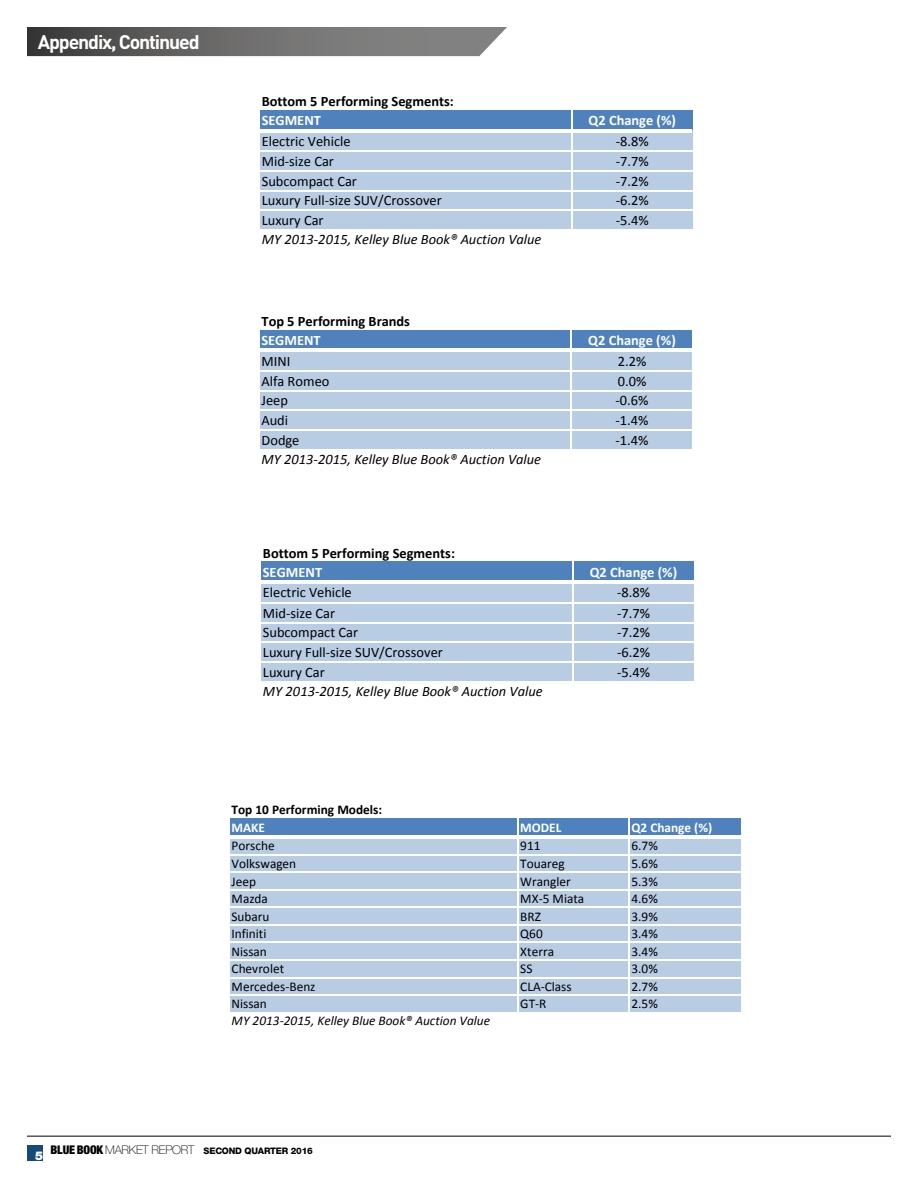
<style>
.page{position:relative;width:918px;height:1188px;background:#fff}
.page>*{position:absolute;margin:0;border:0;box-sizing:border-box;transform-origin:0 0}
.t1{font:700 19.5px "DINOT";letter-spacing:-.06em;color:#fff}
.t2{font:14.4px "Calibri";color:#000}
.t3{font:italic 14.4px "Calibri";color:#000}
.t4{font:700 14.4px "Calibri";color:#000}
.t5{font:700 14.4px "Calibri";color:#fff}
.t6{font:13.35px "Calibri";color:#000}
.t7{font:italic 13.35px "Calibri";color:#000}
.t8{font:700 13.35px "Calibri";color:#000}
.t9{font:700 13.35px "Calibri";color:#fff}
.t10{font:900 12px "Helvetica Neue LT Std";color:#fff}
.t11{font:800 9px "Helvetica Neue LT Std";letter-spacing:-.02em;color:#000}
.s1{font-weight:900;font-stretch:condensed;font-size:12px}
.s2{font-weight:100;font-size:12px}
</style>
<div class="page">
<hr style="left:27px;top:1136px;width:864px;height:1px;background:#000">
<div style="left:27px;top:1145px;width:16px;height:16px;background:#174a7c"></div>
<svg style="left:27px;top:27px;width:480px;height:29px;background:#6d6c6c"></svg>
<div style="left:260px;top:110px;width:432px;height:21px;background:#4f81bd"></div>
<div style="left:260px;top:131px;width:432px;height:99px;background:#b8cce4"></div>
<svg style="left:571px;top:110px;width:1px;height:19px"></svg>
<hr style="left:571px;top:132px;width:1px;height:99px;background:#fff">
<hr style="left:259px;top:129px;width:433px;height:3px;background:#fff">
<hr style="left:260px;top:151px;width:432px;height:1px;background:#fff">
<hr style="left:260px;top:170px;width:432px;height:2px;background:#fff">
<hr style="left:260px;top:190px;width:432px;height:1px;background:#fff">
<hr style="left:260px;top:210px;width:432px;height:1px;background:#fff">
<div style="left:260px;top:330px;width:432px;height:21px;background:#4f81bd"></div>
<div style="left:260px;top:350px;width:432px;height:100px;background:#b8cce4"></div>
<svg style="left:571px;top:330px;width:1px;height:18px"></svg>
<hr style="left:571px;top:352px;width:1px;height:99px;background:#fff">
<hr style="left:258px;top:348px;width:434px;height:4px;background:#fff">
<hr style="left:260px;top:370px;width:432px;height:2px;background:#fff">
<hr style="left:260px;top:390px;width:432px;height:1px;background:#fff">
<hr style="left:260px;top:410px;width:432px;height:1px;background:#fff">
<hr style="left:260px;top:430px;width:432px;height:1px;background:#fff">
<hr style="left:260px;top:449px;width:432px;height:2px;background:#fff">
<div style="left:261px;top:562px;width:432px;height:20px;background:#4f81bd"></div>
<div style="left:261px;top:582px;width:432px;height:100px;background:#b8cce4"></div>
<svg style="left:572px;top:562px;width:1px;height:18px"></svg>
<hr style="left:572px;top:584px;width:1px;height:98px;background:#fff">
<hr style="left:260px;top:580px;width:433px;height:4px;background:#fff">
<hr style="left:261px;top:602px;width:432px;height:2px;background:#fff">
<hr style="left:261px;top:622px;width:432px;height:1px;background:#fff">
<hr style="left:261px;top:642px;width:432px;height:1px;background:#fff">
<hr style="left:261px;top:662px;width:432px;height:1px;background:#fff">
<hr style="left:261px;top:681px;width:432px;height:1px;background:#fff">
<div style="left:230px;top:818px;width:510px;height:19px;background:#4f81bd"></div>
<div style="left:230px;top:837px;width:510px;height:176px;background:#b8cce4"></div>
<svg style="left:517px;top:818px;width:2px;height:17px"></svg>
<svg style="left:629px;top:818px;width:1px;height:17px"></svg>
<hr style="left:517px;top:838px;width:2px;height:175px;background:#fff">
<hr style="left:629px;top:838px;width:1px;height:175px;background:#fff">
<hr style="left:229px;top:835px;width:511px;height:3px;background:#fff">
<hr style="left:230px;top:854px;width:510px;height:2px;background:#fff">
<hr style="left:230px;top:872px;width:510px;height:1px;background:#fff">
<hr style="left:230px;top:889px;width:510px;height:2px;background:#fff">
<hr style="left:230px;top:907px;width:510px;height:1px;background:#fff">
<hr style="left:230px;top:924px;width:510px;height:2px;background:#fff">
<hr style="left:230px;top:942px;width:510px;height:1px;background:#fff">
<hr style="left:230px;top:959px;width:510px;height:2px;background:#fff">
<hr style="left:230px;top:977px;width:510px;height:1px;background:#fff">
<hr style="left:230px;top:994px;width:510px;height:2px;background:#fff">
<hr style="left:230px;top:1012px;width:510px;height:1px;background:#fff">
<h1 class="t1" style="left:38px;top:29px;width:163px">Appendix, Continued</h1>
<p class="t4" style="left:262px;top:92px;width:194px">Bottom 5 Performing Segments:</p>
<p class="t5" style="left:262px;top:111px;width:61px">SEGMENT</p>
<p class="t5" style="left:589px;top:111px;width:89px">Q2 Change (%)</p>
<p class="t2" style="left:262px;top:132px;width:90px">Electric Vehicle</p>
<p class="t2" style="left:616px;top:132px;width:35px">-8.8%</p>
<p class="t2" style="left:262px;top:152px;width:74px">Mid-size Car</p>
<p class="t2" style="left:616px;top:152px;width:35px">-7.7%</p>
<p class="t2" style="left:262px;top:172px;width:97px">Subcompact Car</p>
<p class="t2" style="left:616px;top:172px;width:35px">-7.2%</p>
<p class="t2" style="left:262px;top:192px;width:182px">Luxury Full-size SUV/Crossover</p>
<p class="t2" style="left:616px;top:192px;width:35px">-6.2%</p>
<p class="t2" style="left:262px;top:211px;width:63px">Luxury Car</p>
<p class="t2" style="left:616px;top:211px;width:35px">-5.4%</p>
<p class="t3" style="left:262px;top:230px;width:281px">MY 2013-2015, Kelley Blue Book® Auction Value</p>
<p class="t4" style="left:261px;top:312px;width:150px">Top 5 Performing Brands</p>
<p class="t5" style="left:261px;top:331px;width:61px">SEGMENT</p>
<p class="t5" style="left:588px;top:331px;width:89px">Q2 Change (%)</p>
<p class="t2" style="left:261px;top:352px;width:30px">MINI</p>
<p class="t2" style="left:618px;top:352px;width:30px">2.2%</p>
<p class="t2" style="left:261px;top:372px;width:70px">Alfa Romeo</p>
<p class="t2" style="left:618px;top:372px;width:30px">0.0%</p>
<p class="t2" style="left:261px;top:392px;width:28px">Jeep</p>
<p class="t2" style="left:616px;top:392px;width:35px">-0.6%</p>
<p class="t2" style="left:261px;top:411px;width:28px">Audi</p>
<p class="t2" style="left:616px;top:411px;width:35px">-1.4%</p>
<p class="t2" style="left:261px;top:431px;width:40px">Dodge</p>
<p class="t2" style="left:616px;top:431px;width:35px">-1.4%</p>
<p class="t3" style="left:261px;top:449px;width:281px">MY 2013-2015, Kelley Blue Book® Auction Value</p>
<p class="t4" style="left:263px;top:544px;width:194px">Bottom 5 Performing Segments:</p>
<p class="t5" style="left:263px;top:563px;width:61px">SEGMENT</p>
<p class="t5" style="left:590px;top:563px;width:89px">Q2 Change (%)</p>
<p class="t2" style="left:263px;top:584px;width:90px">Electric Vehicle</p>
<p class="t2" style="left:617px;top:584px;width:35px">-8.8%</p>
<p class="t2" style="left:263px;top:604px;width:74px">Mid-size Car</p>
<p class="t2" style="left:617px;top:604px;width:35px">-7.7%</p>
<p class="t2" style="left:263px;top:624px;width:97px">Subcompact Car</p>
<p class="t2" style="left:617px;top:624px;width:35px">-7.2%</p>
<p class="t2" style="left:263px;top:643px;width:182px">Luxury Full-size SUV/Crossover</p>
<p class="t2" style="left:617px;top:643px;width:35px">-6.2%</p>
<p class="t2" style="left:263px;top:663px;width:63px">Luxury Car</p>
<p class="t2" style="left:617px;top:663px;width:35px">-5.4%</p>
<p class="t3" style="left:263px;top:681px;width:281px">MY 2013-2015, Kelley Blue Book® Auction Value</p>
<p class="t8" style="left:232px;top:801px;width:152px">Top 10 Performing Models:</p>
<p class="t9" style="left:232px;top:819px;width:35px">MAKE</p>
<p class="t9" style="left:520px;top:819px;width:43px">MODEL</p>
<p class="t9" style="left:631px;top:819px;width:82px">Q2 Change (%)</p>
<p class="t6" style="left:232px;top:837px;width:45px">Porsche</p>
<p class="t6" style="left:520px;top:837px;width:22px">911</p>
<p class="t6" style="left:631px;top:837px;width:28px">6.7%</p>
<p class="t6" style="left:232px;top:855px;width:66px">Volkswagen</p>
<p class="t6" style="left:520px;top:855px;width:46px">Touareg</p>
<p class="t6" style="left:631px;top:855px;width:28px">5.6%</p>
<p class="t6" style="left:232px;top:873px;width:26px">Jeep</p>
<p class="t6" style="left:520px;top:873px;width:52px">Wrangler</p>
<p class="t6" style="left:631px;top:873px;width:28px">5.3%</p>
<p class="t6" style="left:232px;top:890px;width:38px">Mazda</p>
<p class="t6" style="left:520px;top:890px;width:65px">MX-5 Miata</p>
<p class="t6" style="left:631px;top:890px;width:28px">4.6%</p>
<p class="t6" style="left:232px;top:908px;width:39px">Subaru</p>
<p class="t6" style="left:520px;top:908px;width:22px">BRZ</p>
<p class="t6" style="left:631px;top:908px;width:28px">3.9%</p>
<p class="t6" style="left:232px;top:925px;width:36px">Infiniti</p>
<p class="t6" style="left:520px;top:925px;width:24px">Q60</p>
<p class="t6" style="left:631px;top:925px;width:28px">3.4%</p>
<p class="t6" style="left:232px;top:943px;width:37px">Nissan</p>
<p class="t6" style="left:520px;top:943px;width:35px">Xterra</p>
<p class="t6" style="left:631px;top:943px;width:28px">3.4%</p>
<p class="t6" style="left:232px;top:960px;width:54px">Chevrolet</p>
<p class="t6" style="left:520px;top:960px;width:14px">SS</p>
<p class="t6" style="left:631px;top:960px;width:28px">3.0%</p>
<p class="t6" style="left:232px;top:978px;width:85px">Mercedes-Benz</p>
<p class="t6" style="left:520px;top:978px;width:53px">CLA-Class</p>
<p class="t6" style="left:631px;top:978px;width:28px">2.7%</p>
<p class="t6" style="left:232px;top:995px;width:37px">Nissan</p>
<p class="t6" style="left:520px;top:995px;width:28px">GT-R</p>
<p class="t6" style="left:631px;top:995px;width:28px">2.5%</p>
<p class="t7" style="left:232px;top:1012px;width:260px">MY 2013-2015, Kelley Blue Book® Auction Value</p>
<p class="t10" style="left:35px;top:1148px;width:10px">5</p>
<p class="t11" style="left:51px;top:1145px;width:264px"><span class="s1">BLUE BOOK</span> <span class="s2">MARKET REPORT</span> SECOND QUARTER 2016</p>
</div>
